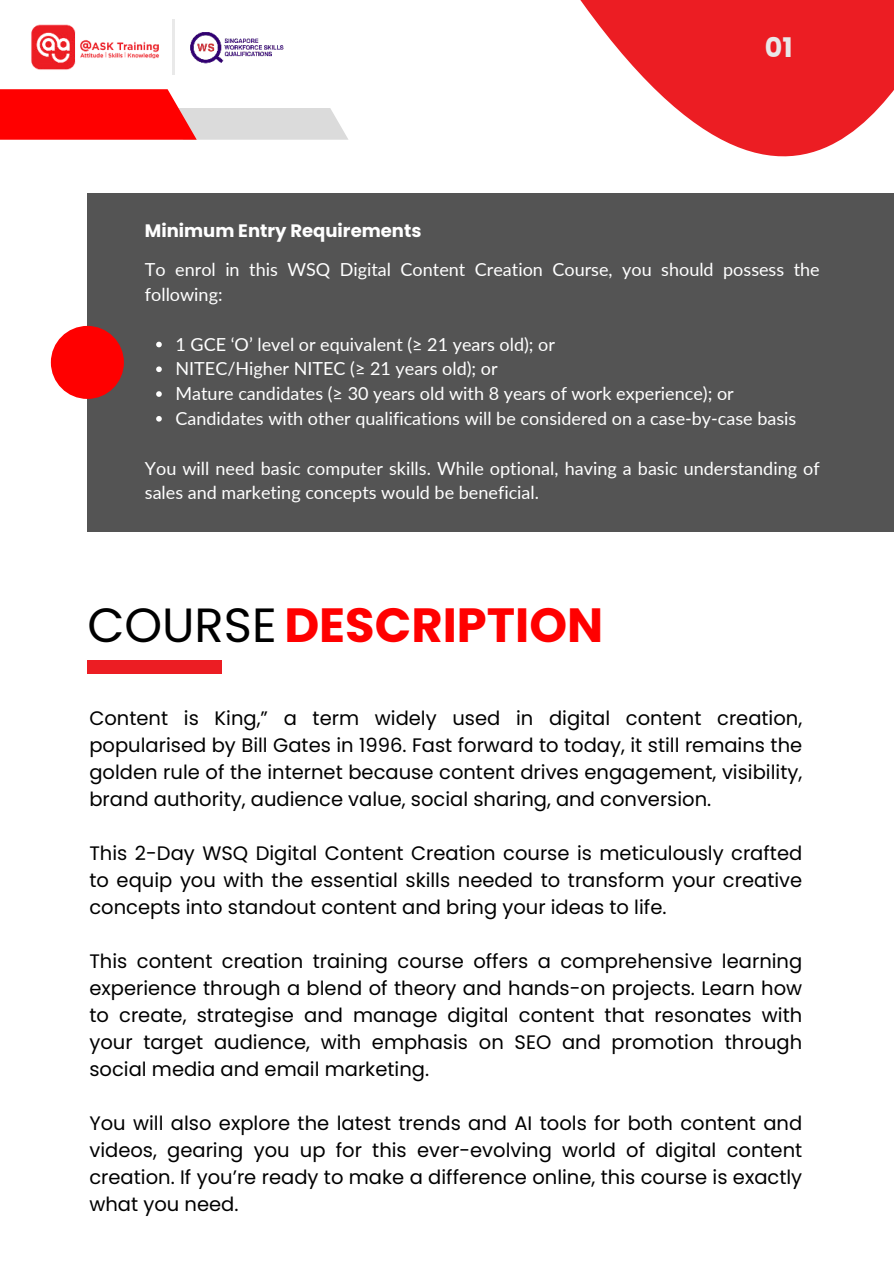
<style>
.page{position:relative;width:894px;height:1264px;background:#fff}
.page>*{position:absolute;margin:0;border:0;box-sizing:border-box;transform-origin:0 0}
.t1{font:700 48px "Poppins";color:#f00}
.t2{font:700 27px "Poppins";color:#e8e8e8}
.t3{font:19.5px/27px "Poppins";color:#000;text-align:justify}
.t4{font:18px/24.8px "Lato";color:#fff}
.t5{font:700 18px "Poppins";color:#fff}
.s1{font-weight:400;color:#000}
</style>
<div class="page">
<img style="left:172px;top:19px;width:112px;height:56px">
<img style="left:31px;top:24px;width:128px;height:46px">
<hr style="left:173px;top:19px;width:2px;height:56px;background:#e9e9e9">
<svg style="left:0;top:89px;width:348px;height:51px"></svg>
<svg style="left:580px;top:0;width:313px;height:157px;fill:#ec1d23"></svg>
<div style="left:87px;top:193px;width:806px;height:338px;background:#545454"></div>
<svg style="left:156px;top:342px;width:6px;height:5px"></svg>
<svg style="left:156px;top:366px;width:6px;height:6px"></svg>
<svg style="left:156px;top:391px;width:6px;height:6px"></svg>
<svg style="left:156px;top:416px;width:6px;height:5px"></svg>
<div style="left:51px;top:326px;width:73px;height:73px;background:#f00;border-radius:50%"></div>
<div style="left:87px;top:660px;width:135px;height:14px;background:#ec1d23"></div>
<h2 class="t2" style="left:764px;top:32px;width:29px">01</h2>
<p class="t5" style="left:145px;top:220px;width:278px">Minimum Entry Requirements</p>
<p class="t4" style="left:145px;top:257px;width:676px">To enrol in this WSQ Digital Content Creation Course, you should possess the following:</p>
<p class="t4" style="left:175px;top:331px;width:622px">1 GCE ‘O’ level or equivalent (≥ 21 years old); or<br>NITEC/Higher NITEC (≥ 21 years old); or<br>Mature candidates (≥ 30 years old with 8 years of work experience); or Candidates with other qualifications will be considered on a case-by-case basis</p>
<p class="t4" style="left:145px;top:455px;width:676px">You will need basic computer skills. While optional, having a basic understanding of sales and marketing concepts would be beneficial.</p>
<h1 class="t1" style="left:87px;top:597px;width:517px"><span class="s1">COURSE</span> DESCRIPTION</h1>
<p class="t3" style="left:89px;top:704px;width:714px">Content is King,” a term widely used in digital content creation, popularised by Bill Gates in 1996. Fast forward to today, it still remains the golden rule of the internet because content drives engagement, visibility, brand authority, audience value, social sharing, and conversion.</p>
<p class="t3" style="left:89px;top:839px;width:714px">This 2-Day WSQ Digital Content Creation course is meticulously crafted to equip you with the essential skills needed to transform your creative concepts into standout content and bring your ideas to life.</p>
<p class="t3" style="left:89px;top:947px;width:714px">This content creation training course offers a comprehensive learning experience through a blend of theory and hands-on projects. Learn how to create, strategise and manage digital content that resonates with your target audience, with emphasis on SEO and promotion through social media and email marketing.</p>
<p class="t3" style="left:89px;top:1109px;width:714px">You will also explore the latest trends and AI tools for both content and videos, gearing you up for this ever-evolving world of digital content creation. If you’re ready to make a difference online, this course is exactly what you need.</p>
</div>
